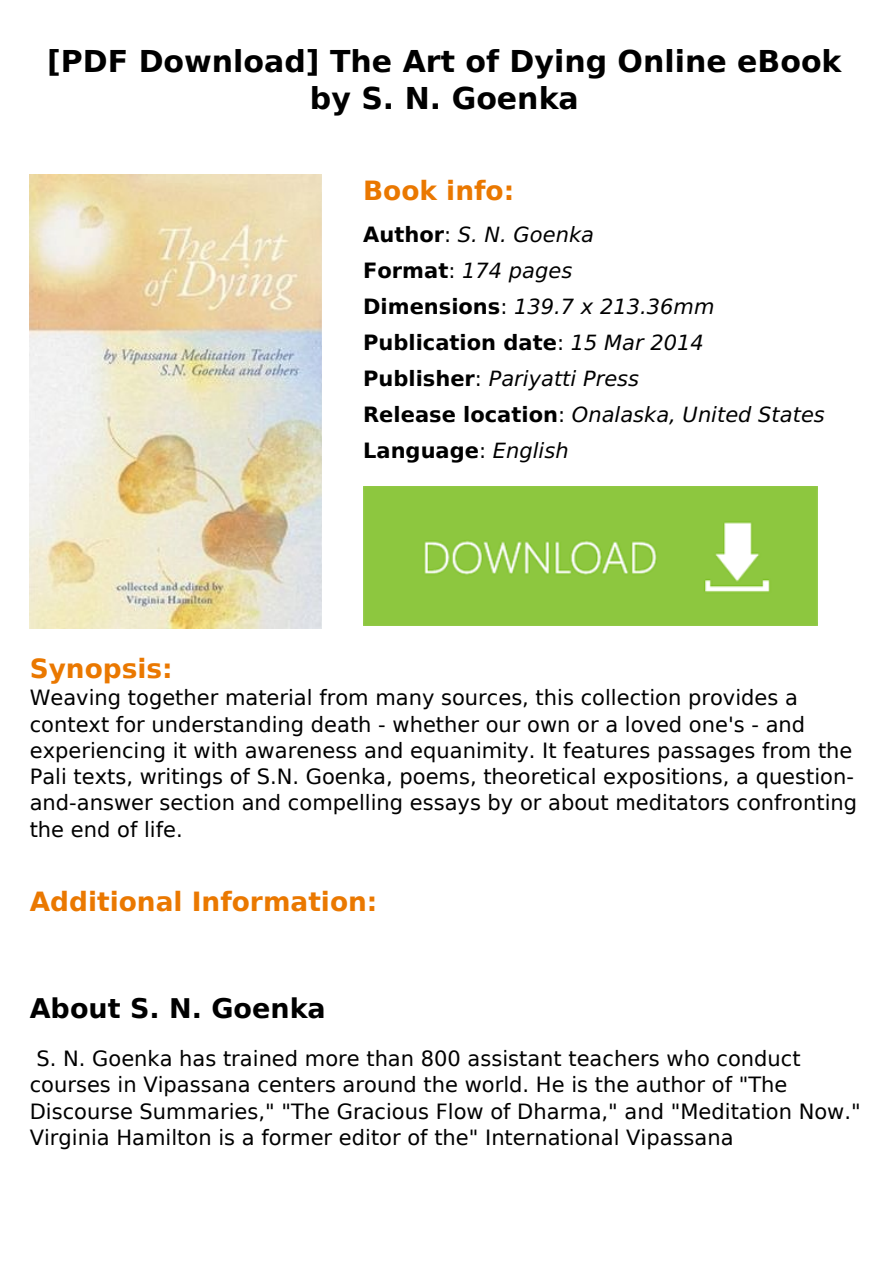
<style>
.page{position:relative;width:893px;height:1263px;background:#fff}
.page>*{position:absolute;margin:0;border:0;box-sizing:border-box;transform-origin:0 0}
.t1{font:700 30px/37.5px "DejaVu Sans";color:#000;text-align:center}
.t2{font:700 27px "DejaVu Sans";color:#000}
.t3{font:700 26.4px "DejaVu Sans";color:#ea7800}
.t4{font:21px/26.2px "DejaVu Sans";color:#000}
.t5{font:italic 21px/36px "DejaVu Sans";color:#000}
.s1{font-weight:700;font-style:normal}
.s2{font-style:normal}
</style>
<div class="page">
<img style="left:30px;top:175px;width:291px;height:454px">
<img style="left:363px;top:486px;width:455px;height:139px">
<h1 class="t1" style="left:47px;top:43px;width:796px">[PDF Download] The Art of Dying Online eBook by S. N. Goenka</h1>
<p class="t3" style="left:363px;top:176px;width:153px">Book info:</p>
<p class="t5" style="left:363px;top:217px;width:463px"><span class="s1">Author</span><span class="s2">:</span> S. N. Goenka<br><span class="s1">Format</span><span class="s2">:</span> 174 pages<br><span class="s1">Dimensions</span><span class="s2">:</span> 139.7 x 213.36mm<br><span class="s1">Publication date</span><span class="s2">:</span> 15 Mar 2014<br><span class="s1">Publisher</span><span class="s2">:</span> Pariyatti Press<br><span class="s1">Release location</span><span class="s2">:</span> Onalaska, United States<br><span class="s1">Language</span><span class="s2">:</span> English</p>
<p class="t3" style="left:30px;top:653px;width:145px">Synopsis:</p>
<p class="t4" style="left:30px;top:685px;width:829px">Weaving together material from many sources, this collection provides a context for understanding death - whether our own or a loved one's - and experiencing it with awareness and equanimity. It features passages from the Pali texts, writings of S.N. Goenka, poems, theoretical expositions, a question&shy;and-answer section and compelling essays by or about meditators confronting the end of life.</p>
<p class="t3" style="left:30px;top:887px;width:349px">Additional Information:</p>
<p class="t2" style="left:30px;top:993px;width:298px">About S. N. Goenka</p>
<p class="t4" style="left:30px;top:1045px;width:832px;text-indent:7px">S. N. Goenka has trained more than 800 assistant teachers who conduct courses in Vipassana centers around the world. He is the author of "The Discourse Summaries," "The Gracious Flow of Dharma," and "Meditation Now." Virginia Hamilton is a former editor of the" International Vipassana</p>
</div>
